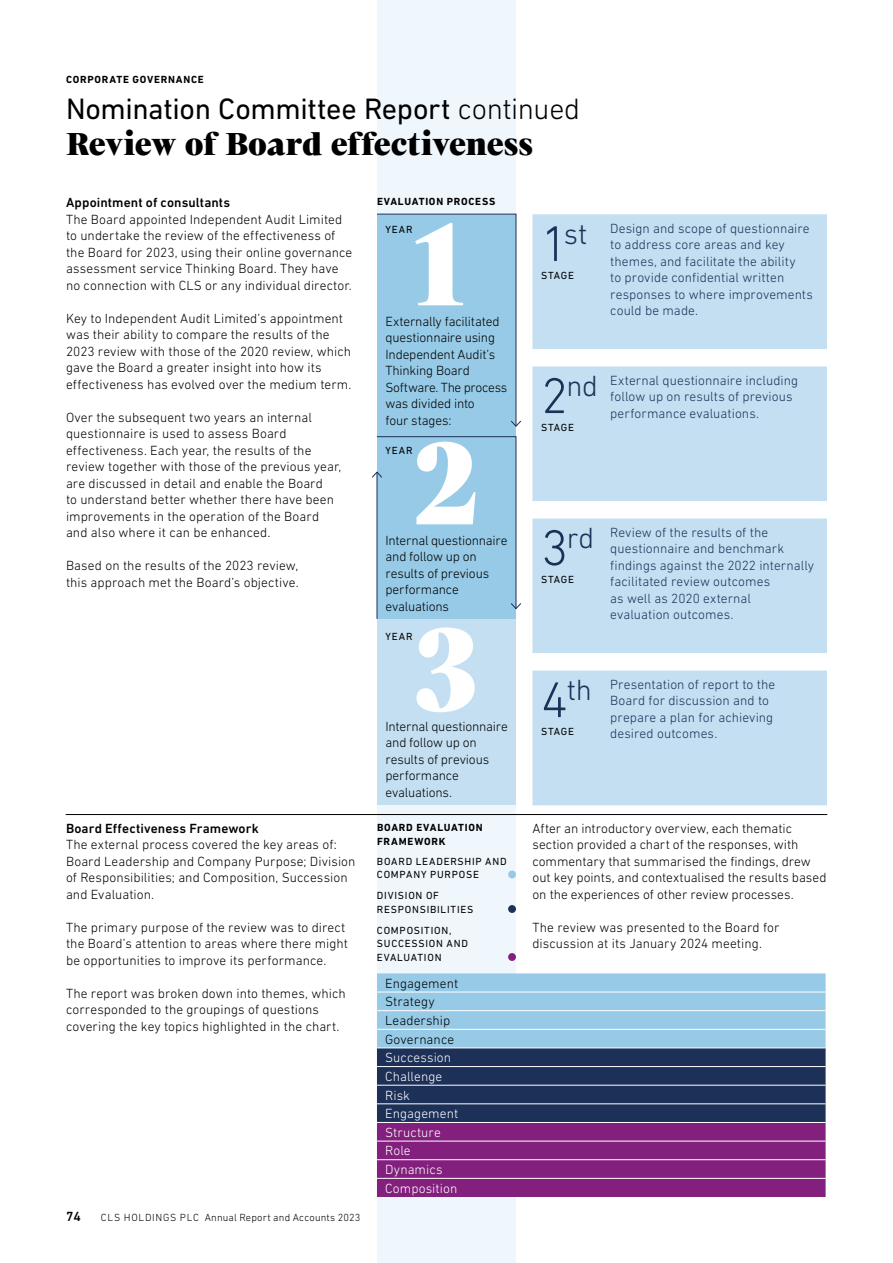
<style>
.page{position:relative;width:893px;height:1263px;background:#fff}
.page>*{position:absolute;margin:0;border:0;box-sizing:border-box;transform-origin:0 0}
.t1{font:900 132px "FS Neruda";color:#fff}
.t2{font:900 36px "FS Neruda";letter-spacing:-.01em;color:#000}
.t3{font:30px "DIN Next LT Pro";letter-spacing:-.01em;color:#000}
.t4{font:300 29.7px "DIN Next LT Pro";letter-spacing:-.005em;color:#1d3058}
.t5{font:300 13.5px/16.5px "DIN Next LT Pro";letter-spacing:.005em;color:#000}
.t6{font:300 13.5px/16.5px "DIN Next LT Pro";letter-spacing:.005em;color:#1d3058}
.t7{font:300 13.5px/16.5px "DIN Next LT Pro";letter-spacing:-.015em;color:#000}
.t8{font:300 13.5px/18.6px "DIN Next LT Pro";letter-spacing:.005em;color:#fff}
.t9{font:500 13.5px "DIN Next LT Pro";letter-spacing:.01em;color:#000}
.t10{font:300 13.5px "DIN Next LT Pro";letter-spacing:-.02em;color:#000}
.t11{font:10.5px/13.5px "DIN Next LT Pro";letter-spacing:.07em;color:#000}
.t12{font:700 10.5px/13.5px "DIN Next LT Pro";letter-spacing:.07em;color:#000}
.t13{font:300 10.5px "DIN Next LT Pro";letter-spacing:.02em;color:#000}
.s1{font-weight:300}
.s2{font-size:51px}
</style>
<div class="page">
<div style="left:377px;top:0;width:139px;height:1263px;background:#f0f7fc"></div>
<div style="left:377px;top:427px;width:139px;height:192px;background:#96cae6"></div>
<div style="left:377px;top:619px;width:139px;height:186px;background:#c3dff1"></div>
<div style="left:532px;top:214px;width:295px;height:591px;background:#c3dff1"></div>
<svg style="left:532px;top:349px;width:295px;height:321px;fill:#c3dff1"></svg>
<div style="left:377px;top:213px;width:144px;height:214px;background:#96cae6"></div>
<hr style="left:377px;top:472px;width:1px;height:147px;background:#1d3058">
<svg style="left:372px;top:436px;width:149px;height:174px;background:#9acae4"></svg>
<hr style="left:66px;top:814px;width:761px;height:1px;background:#000">
<svg style="left:377px;top:973px;width:449px;height:224px;background:#6a6095"></svg>
<hr style="left:377px;top:992px;width:449px;height:1px;background:#fff">
<hr style="left:377px;top:1010px;width:449px;height:1px;background:#fff">
<hr style="left:377px;top:1029px;width:449px;height:1px;background:#fff">
<hr style="left:377px;top:1048px;width:449px;height:1px;background:#fff">
<hr style="left:377px;top:1066px;width:449px;height:1px;background:#fff">
<hr style="left:377px;top:1085px;width:449px;height:1px;background:#fff">
<hr style="left:377px;top:1103px;width:449px;height:1px;background:#fff">
<hr style="left:377px;top:1122px;width:449px;height:1px;background:#fff">
<hr style="left:377px;top:1141px;width:449px;height:1px;background:#fff">
<hr style="left:377px;top:1159px;width:449px;height:1px;background:#fff">
<hr style="left:377px;top:1178px;width:449px;height:1px;background:#fff">
<div style="left:508px;top:870px;width:8px;height:8px;background:#96cae6;border-radius:50%"></div>
<div style="left:508px;top:905px;width:8px;height:8px;background:#1d3058;border-radius:50%"></div>
<div style="left:508px;top:953px;width:8px;height:8px;background:#83207e;border-radius:50%"></div>
<p class="t12" style="left:66px;top:72px;width:139px">CORPORATE GOVERNANCE</p>
<h3 class="t3" style="left:66px;top:92px;width:516px">Nomination Committee Report <span class="s1">continued</span></h3>
<h2 class="t2" style="left:66px;top:123px;width:469px">Review of Board effectiveness</h2>
<p class="t9" style="left:66px;top:195px;width:166px">Appointment of consultants</p>
<p class="t5" style="left:66px;top:211px;width:288px">The Board appointed Independent Audit Limited to undertake the review of the effectiveness of the Board for 2023, using their online governance assessment service Thinking Board. They have no connection with CLS or any individual director.</p>
<p class="t5" style="left:66px;top:310px;width:287px">Key to Independent Audit Limited’s appointment was their ability to compare the results of the 2023 review with those of the 2020 review, which gave the Board a greater insight into how its effectiveness has evolved over the medium term.</p>
<p class="t5" style="left:66px;top:409px;width:277px">Over the subsequent two years an internal questionnaire is used to assess Board effectiveness. Each year, the results of the review together with those of the previous year, are discussed in detail and enable the Board<br>to understand better whether there have been improvements in the operation of the Board and also where it can be enhanced.</p>
<p class="t5" style="left:66px;top:557px;width:234px">Based on the results of the 2023 review, this approach met the Board’s objective.</p>
<p class="t12" style="left:377px;top:195px;width:120px">EVALUATION PROCESS</p>
<p class="t11" style="left:385px;top:223px;width:29px">YEAR</p>
<h1 class="t1" style="left:412px;top:187px;width:53px">1</h1>
<p class="t7" style="left:385px;top:329px;width:123px">questionnaire using<br>Independent Audit’s<br>Thinking Board<br>Software. The process was divided into<br>four stages:</p>
<p class="t11" style="left:385px;top:444px;width:29px">YEAR</p>
<p class="t7" style="left:385px;top:313px;width:116px">Externally facilitated</p>
<h1 class="t1" style="left:412px;top:406px;width:66px">2</h1>
<p class="t7" style="left:385px;top:548px;width:105px">and follow up on results of previous performance evaluations</p>
<p class="t11" style="left:385px;top:629px;width:29px">YEAR</p>
<p class="t10" style="left:385px;top:532px;width:123px">Internal questionnaire</p>
<h1 class="t1" style="left:412px;top:592px;width:67px">3</h1>
<p class="t7" style="left:385px;top:734px;width:105px">and follow up on results of previous performance evaluations.</p>
<p class="t10" style="left:385px;top:718px;width:124px">Internal questionnaire</p>
<h3 class="t4" style="left:541px;top:217px;width:48px"><span class="s2">1</span>st</h3>
<p class="t11" style="left:541px;top:268px;width:35px">STAGE</p>
<p class="t6" style="left:610px;top:220px;width:204px">Design and scope of questionnaire to address core areas and key themes, and facilitate the ability<br>to provide confidential written responses to where improvements could be made.</p>
<h3 class="t4" style="left:541px;top:369px;width:58px"><span class="s2">2</span>nd</h3>
<p class="t11" style="left:541px;top:420px;width:35px">STAGE</p>
<p class="t6" style="left:610px;top:372px;width:189px">External questionnaire including follow up on results of previous performance evaluations.</p>
<h3 class="t4" style="left:541px;top:521px;width:55px"><span class="s2">3</span>rd</h3>
<p class="t11" style="left:541px;top:572px;width:35px">STAGE</p>
<p class="t6" style="left:610px;top:524px;width:205px">Review of the results of the questionnaire and benchmark findings against the 2022 internally facilitated review outcomes<br>as well as 2020 external<br>evaluation outcomes.</p>
<h3 class="t4" style="left:541px;top:673px;width:52px"><span class="s2">4</span>th</h3>
<p class="t11" style="left:541px;top:724px;width:35px">STAGE</p>
<p class="t6" style="left:610px;top:676px;width:167px">Presentation of report to the<br>Board for discussion and to prepare a plan for achieving desired outcomes.</p>
<p class="t9" style="left:66px;top:820px;width:194px">Board Effectiveness Framework</p>
<p class="t5" style="left:66px;top:836px;width:291px">The external process covered the key areas of:<br>Board Leadership and Company Purpose; Division of Responsibilities; and Composition, Succession and Evaluation.</p>
<p class="t5" style="left:66px;top:919px;width:283px">The primary purpose of the review was to direct the Board’s attention to areas where there might be opportunities to improve its performance.</p>
<p class="t5" style="left:66px;top:985px;width:281px">The report was broken down into themes, which corresponded to the groupings of questions covering the key topics highlighted in the chart.</p>
<p class="t9" style="left:66px;top:1209px;width:16px">74</p>
<p class="t13" style="left:101px;top:1212px;width:261px">CLS HOLDINGS PLC Annual Report and Accounts 2023</p>
<p class="t12" style="left:377px;top:821px;width:107px">BOARD EVALUATION<br>FRAMEWORK</p>
<p class="t5" style="left:532px;top:820px;width:296px">After an introductory overview, each thematic section provided a chart of the responses, with commentary that summarised the findings, drew out key points, and contextualised the results based on the experiences of other review processes.</p>
<p class="t5" style="left:532px;top:919px;width:249px">The review was presented to the Board for discussion at its January 2024 meeting.</p>
<p class="t5" style="left:385px;top:974px;width:74px;line-height:18.6px">Engagement<br>Strategy<br>Leadership<br>Governance</p>
<p class="t8" style="left:385px;top:1048px;width:74px">Succession<br>Challenge<br>Risk<br>Engagement<br>Structure<br>Role<br>Dynamics<br>Composition</p>
<p class="t11" style="left:377px;top:854px;width:131px">BOARD LEADERSHIP AND<br>COMPANY PURPOSE</p>
<p class="t11" style="left:377px;top:889px;width:98px">DIVISION OF<br>RESPONSIBILITIES</p>
<p class="t11" style="left:377px;top:923px;width:92px">COMPOSITION,<br>SUCCESSION AND<br>EVALUATION</p>
</div>
